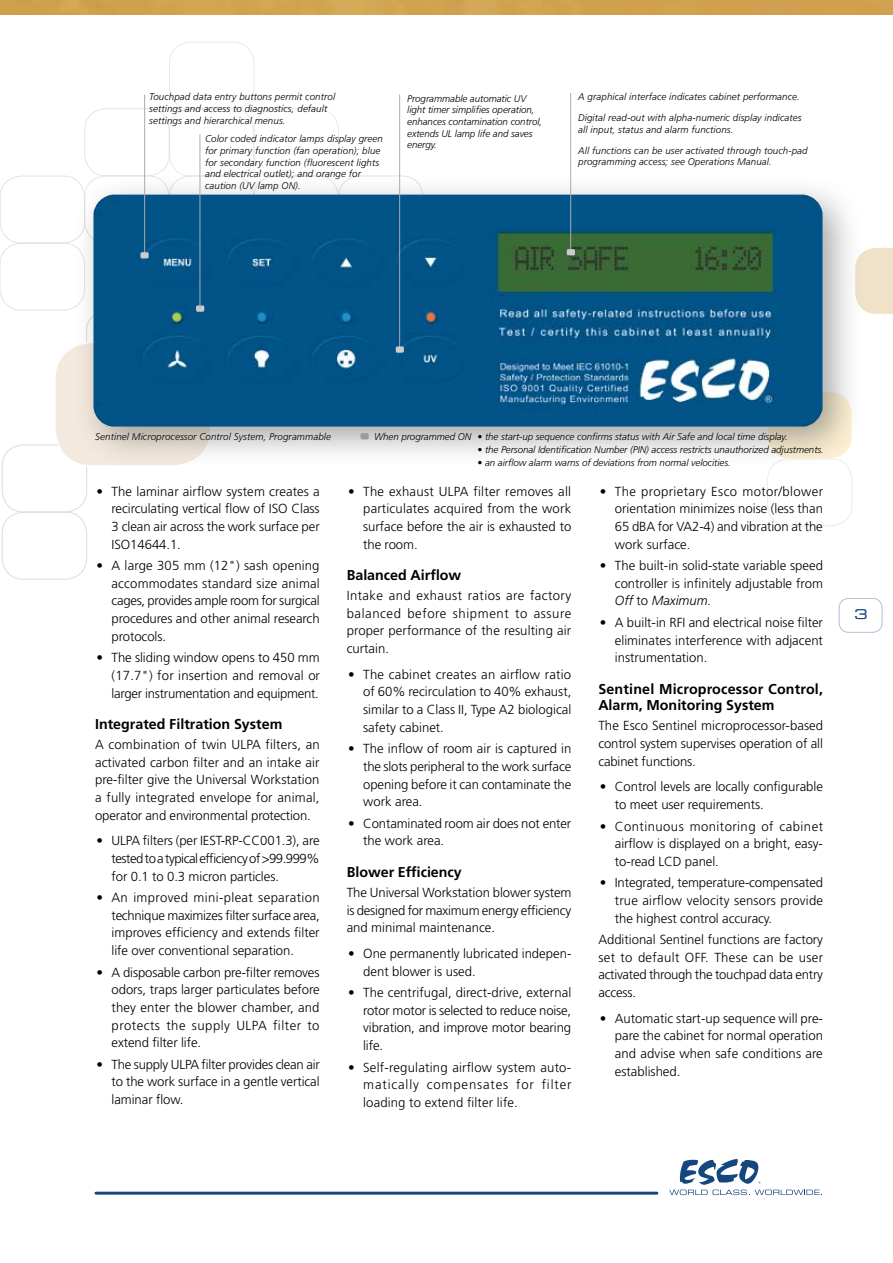
<style>
.page{position:relative;width:893px;height:1263px;background:#fff}
.page>*{position:absolute;margin:0;border:0;box-sizing:border-box;transform-origin:0 0}
.t1{font:700 14.25px/16.5px "Frutiger LT Std";color:#000}
.t2{font:13.5px "Eurostile LT Std Ex 2";color:#14477e}
.t3{font:300 13.2px/17.7px "Frutiger LT Std";letter-spacing:-.005em;color:#000;text-align:justify}
.t4{font:italic 300 9.75px/11.6px "Frutiger LT Std";letter-spacing:.01em;color:#000}
.s1{font-style:italic}
</style>
<div class="page">
<svg style="left:669px;top:1159px;width:153px;height:36px"></svg>
<hr style="left:96px;top:1192px;width:561px;height:3px;background:#14477e">
<div style="left:0;top:0;width:893px;height:15px;background:#ce9f4d"></div>
<img style="left:74px;top:0;width:418px;height:15px">
<div style="left:839px;top:598px;width:43px;height:34px;border:1px solid #9eafce;border-radius:10px"></div>
<div style="left:84px;top:108px;width:86px;height:68px;border:1px solid #dbdcde;border-radius:22px"></div>
<div style="left:0;top:243px;width:85px;height:67px;border:1px solid #dbdcde;border-radius:22px"></div>
<div style="left:2px;top:444px;width:85px;height:68px;border:1px solid #dbdcde;border-radius:22px"></div>
<div style="left:2px;top:512px;width:85px;height:68px;border:1px solid #dbdcde;border-radius:22px"></div>
<div style="left:0;top:176px;width:85px;height:67px;border:1px solid #dbdcde;border-radius:22px"></div>
<svg style="left:0;top:257px;width:1px;height:38px"></svg>
<div style="left:254px;top:109px;width:85px;height:67px;border:1px solid #dbdcde;border-radius:22px"></div>
<div style="left:169px;top:42px;width:85px;height:67px;border:1px solid #dbdcde;border-radius:22px"></div>
<div style="left:169px;top:109px;width:85px;height:67px;border:1px solid #dbdcde;border-radius:22px"></div>
<div style="left:55px;top:342px;width:156px;height:124px;background:#f4e9de;border-radius:38px"></div>
<div style="left:767px;top:458px;width:85px;height:68px;border:1px solid #ebecec;border-radius:22px"></div>
<svg style="left:873px;top:248px;width:20px;height:66px"></svg>
<div style="left:72px;top:173px;width:801px;height:304px;background:#5f6162;opacity:.55"></div>
<img style="left:93px;top:195px;width:729px;height:232px">
<hr style="left:144px;top:95px;width:1px;height:161px;background:#a9acae">
<hr style="left:570px;top:93px;width:1px;height:160px;background:#a9acae">
<div style="left:140px;top:252px;width:9px;height:6px;background:#cbcccd;border-radius:2px"></div>
<div style="left:196px;top:305px;width:8px;height:7px;background:#cbcccd;border-radius:2px"></div>
<div style="left:567px;top:249px;width:8px;height:6px;background:#cbcccd;border-radius:2px"></div>
<hr style="left:399px;top:95px;width:1px;height:254px;background:#a9acae">
<div style="left:396px;top:346px;width:8px;height:7px;background:#cbcccd;border-radius:2px"></div>
<div style="left:360px;top:433px;width:9px;height:6px;background:#9a9c9e;border-radius:2px"></div>
<hr style="left:200px;top:135px;width:1px;height:174px;background:#a9acae">
<p class="t4" style="left:149px;top:91px;width:187px">Touchpad data entry buttons permit control settings and access to diagnostics, default settings and hierarchical menus.</p>
<p class="t4" style="left:407px;top:93px;width:121px">Programmable automatic UV</p>
<p class="t4" style="left:578px;top:91px;width:223px">A graphical interface indicates cabinet performance.</p>
<p class="t4" style="left:407px;top:104px;width:137px">light timer simplifies operation, enhances contamination control, extends UL lamp life and saves energy.</p>
<p class="t4" style="left:578px;top:112px;width:225px">Digital read-out with alpha-numeric display indicates all input, status and alarm functions.</p>
<p class="t4" style="left:578px;top:145px;width:231px">All functions can be user activated through touch-pad programming access; see Operations Manual.</p>
<p class="t4" style="left:205px;top:133px;width:179px">Color coded indicator lamps display green for primary function (fan operation); blue for secondary function (fluorescent lights and electrical outlet); and orange for caution (UV lamp ON).</p>
<p class="t4" style="left:95px;top:431px;width:237px">Sentinel Microprocessor Control System, Programmable</p>
<p class="t3" style="left:112px;top:482px;width:210px;text-indent:-15px">• The laminar airflow system creates a recirculating vertical flow of ISO Class 3 clean air across the work surface per ISO14644.1.</p>
<p class="t3" style="left:112px;top:557px;width:210px;text-indent:-15px">• A large 305 mm (12") sash opening accommodates standard size animal cages, provides ample room for surgical procedures and other animal research protocols.</p>
<p class="t3" style="left:112px;top:649px;width:210px;text-indent:-15px">• The sliding window opens to 450 mm (17.7") for insertion and removal or larger instrumentation and equipment.</p>
<p class="t1" style="left:95px;top:716px;width:189px">Integrated Filtration System</p>
<p class="t3" style="left:95px;top:736px;width:226px">A combination of twin ULPA filters, an activated carbon filter and an intake air pre-filter give the Universal Workstation a fully integrated envelope for animal, operator and environmental protection.</p>
<p class="t3" style="left:112px;top:832px;width:210px;text-indent:-15px">• ULPA filters (per IEST-RP-CC001.3), are tested to a typical efficiency of &gt;99.999% for 0.1 to 0.3 micron particles.</p>
<p class="t3" style="left:112px;top:889px;width:210px;text-indent:-15px">• An improved mini-pleat separation technique maximizes filter surface area, improves efficiency and extends filter life over conventional separation.</p>
<p class="t3" style="left:112px;top:963px;width:210px;text-indent:-15px">• A disposable carbon pre-filter removes odors, traps larger particulates before they enter the blower chamber, and protects the supply ULPA filter to extend filter life.</p>
<p class="t3" style="left:112px;top:1055px;width:210px;text-indent:-15px">• The supply ULPA filter provides clean air to the work surface in a gentle vertical laminar flow.</p>
<p class="t4" style="left:374px;top:431px;width:415px">When programmed ON • the start-up sequence confirms status with Air Safe and local time display.</p>
<p class="t4" style="left:477px;top:444px;width:348px">• the Personal Identification Number (PIN) access restricts unauthorized adjustments.</p>
<p class="t4" style="left:477px;top:457px;width:255px">• an airflow alarm warns of deviations from normal velocities.</p>
<p class="t3" style="left:363px;top:483px;width:210px;text-indent:-15px">• The exhaust ULPA filter removes all particulates acquired from the work surface before the air is exhausted to the room.</p>
<p class="t1" style="left:347px;top:567px;width:116px">Balanced Airflow</p>
<p class="t3" style="left:347px;top:587px;width:226px">Intake and exhaust ratios are factory balanced before shipment to assure proper performance of the resulting air curtain.</p>
<p class="t3" style="left:363px;top:666px;width:210px;text-indent:-15px">• The cabinet creates an airflow ratio of 60% recirculation to 40% exhaust, similar to a Class II, Type A2 biological safety cabinet.</p>
<p class="t3" style="left:363px;top:740px;width:210px;text-indent:-15px">• The inflow of room air is captured in the slots peripheral to the work surface opening before it can contaminate the work area.</p>
<p class="t3" style="left:363px;top:814px;width:210px;text-indent:-15px">• Contaminated room air does not enter the work area.</p>
<p class="t1" style="left:347px;top:863px;width:117px">Blower Efficiency</p>
<p class="t3" style="left:347px;top:884px;width:226px">The Universal Workstation blower system is designed for maximum energy efficiency and minimal maintenance.</p>
<p class="t3" style="left:363px;top:945px;width:210px;text-indent:-15px">• One permanently lubricated indepen&shy;dent blower is used.</p>
<p class="t3" style="left:363px;top:984px;width:210px;text-indent:-15px">• The centrifugal, direct-drive, external rotor motor is selected to reduce noise, vibration, and improve motor bearing life.</p>
<p class="t3" style="left:363px;top:1058px;width:210px;text-indent:-15px">• Self-regulating airflow system auto&shy;matically compensates for filter loading to extend filter life.</p>
<p class="t3" style="left:615px;top:483px;width:210px;text-indent:-15px">• The proprietary Esco motor/blower orientation minimizes noise (less than 65 dBA for VA2-4) and vibration at the work surface.</p>
<p class="t3" style="left:615px;top:557px;width:210px;text-indent:-15px">• The built-in solid-state variable speed controller is infinitely adjustable from <span class="s1">Off</span> to <span class="s1">Maximum.</span></p>
<p class="t3" style="left:615px;top:614px;width:210px;text-indent:-15px">• A built-in RFI and electrical noise filter eliminates interference with adjacent instrumentation.</p>
<p class="t1" style="left:598px;top:680px;width:226px">Sentinel Microprocessor Control,<br>Alarm, Monitoring System</p>
<p class="t3" style="left:598px;top:717px;width:226px">The Esco Sentinel microprocessor-based control system supervises operation of all cabinet functions.</p>
<p class="t3" style="left:615px;top:778px;width:210px;text-indent:-15px">• Control levels are locally configurable to meet user requirements.</p>
<p class="t3" style="left:615px;top:817px;width:210px;text-indent:-15px">• Continuous monitoring of cabinet airflow is displayed on a bright, easy&shy;to-read LCD panel.</p>
<p class="t3" style="left:615px;top:874px;width:210px;text-indent:-15px">• Integrated, temperature-compensated true airflow velocity sensors provide the highest control accuracy.</p>
<p class="t3" style="left:598px;top:931px;width:226px">Additional Sentinel functions are factory set to default OFF. These can be user activated through the touchpad data entry access.</p>
<p class="t3" style="left:615px;top:1009px;width:210px;text-indent:-15px">• Automatic start-up sequence will pre&shy;pare the cabinet for normal operation and advise when safe conditions are established.</p>
<p class="t2" style="left:854px;top:605px;width:15px">3</p>
</div>
